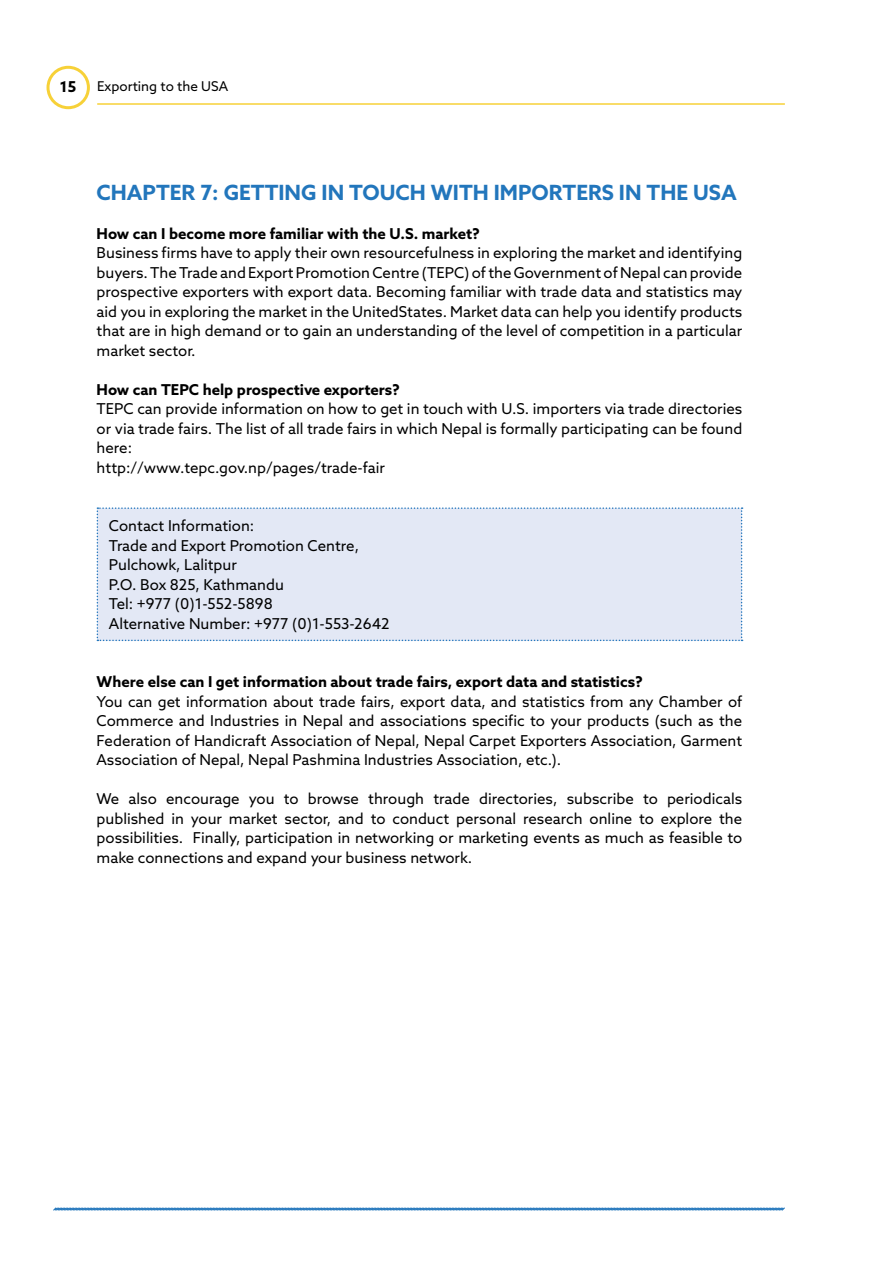
<style>
.page{position:relative;width:893px;height:1263px;background:#fff}
.page>*{position:absolute;margin:0;border:0;box-sizing:border-box;transform-origin:0 0}
.t1{font:700 21px "Azo Sans";color:#2276bc}
.t2{font:15px/19.5px "Azo Sans";color:#000;text-align:justify}
.t3{font:700 15px "Azo Sans";color:#000}
.t4{font:13.5px "Azo Sans";color:#000}
</style>
<div class="page">
<hr style="left:97px;top:103px;width:688px;height:2px;background:#f7d138">
<div style="left:47px;top:66px;width:43px;height:43px;border:3px solid #f7d138;border-radius:50%"></div>
<svg style="left:53px;top:1207px;width:732px;height:4px;background:#77aad5"></svg>
<div style="left:97px;top:507px;width:646px;height:134px;background:#e3e8f5"></div>
<p class="t3" style="left:60px;top:77px;width:18px">15</p>
<p class="t4" style="left:97px;top:77px;width:132px">Exporting to the USA</p>
<h1 class="t1" style="left:97px;top:178px;width:642px">CHAPTER 7: GETTING IN TOUCH WITH IMPORTERS IN THE USA</h1>
<p class="t3" style="left:97px;top:223px;width:385px">How can I become more familiar with the U.S. market?</p>
<p class="t2" style="left:97px;top:243px;width:647px">Business firms have to apply their own resourcefulness in exploring the market and identifying buyers. The Trade and Export Promotion Centre (TEPC) of the Government of Nepal can provide prospective exporters with export data. Becoming familiar with trade data and statistics may aid you in exploring the market in the UnitedStates. Market data can help you identify products that are in high demand or to gain an understanding of the level of competition in a particular market sector.</p>
<p class="t3" style="left:97px;top:379px;width:305px">How can TEPC help prospective exporters?</p>
<p class="t2" style="left:97px;top:399px;width:647px;text-align:left">TEPC can provide information on how to get in touch with U.S. importers via trade directories or via trade fairs. The list of all trade fairs in which Nepal is formally participating can be found here:<br>http://www.tepc.gov.np/pages/trade-fair</p>
<p class="t2" style="left:109px;top:516px;width:282px;text-align:left">Contact Information:<br>Trade and Export Promotion Centre,<br>Pulchowk, Lalitpur<br>P.O. Box 825, Kathmandu<br>Tel: +977 (0)1-552-5898<br>Alternative Number: +977 (0)1-553-2642</p>
<p class="t3" style="left:97px;top:672px;width:548px">Where else can I get information about trade fairs, export data and statistics?</p>
<p class="t2" style="left:97px;top:691px;width:647px">You can get information about trade fairs, export data, and statistics from any Chamber of Commerce and Industries in Nepal and associations specific to your products (such as the Federation of Handicraft Association of Nepal, Nepal Carpet Exporters Association, Garment Association of Nepal, Nepal Pashmina Industries Association, etc.).</p>
<p class="t2" style="left:97px;top:789px;width:647px">We also encourage you to browse through trade directories, subscribe to periodicals published in your market sector, and to conduct personal research online to explore the possibilities. Finally, participation in networking or marketing events as much as feasible to make connections and expand your business network.</p>
</div>
